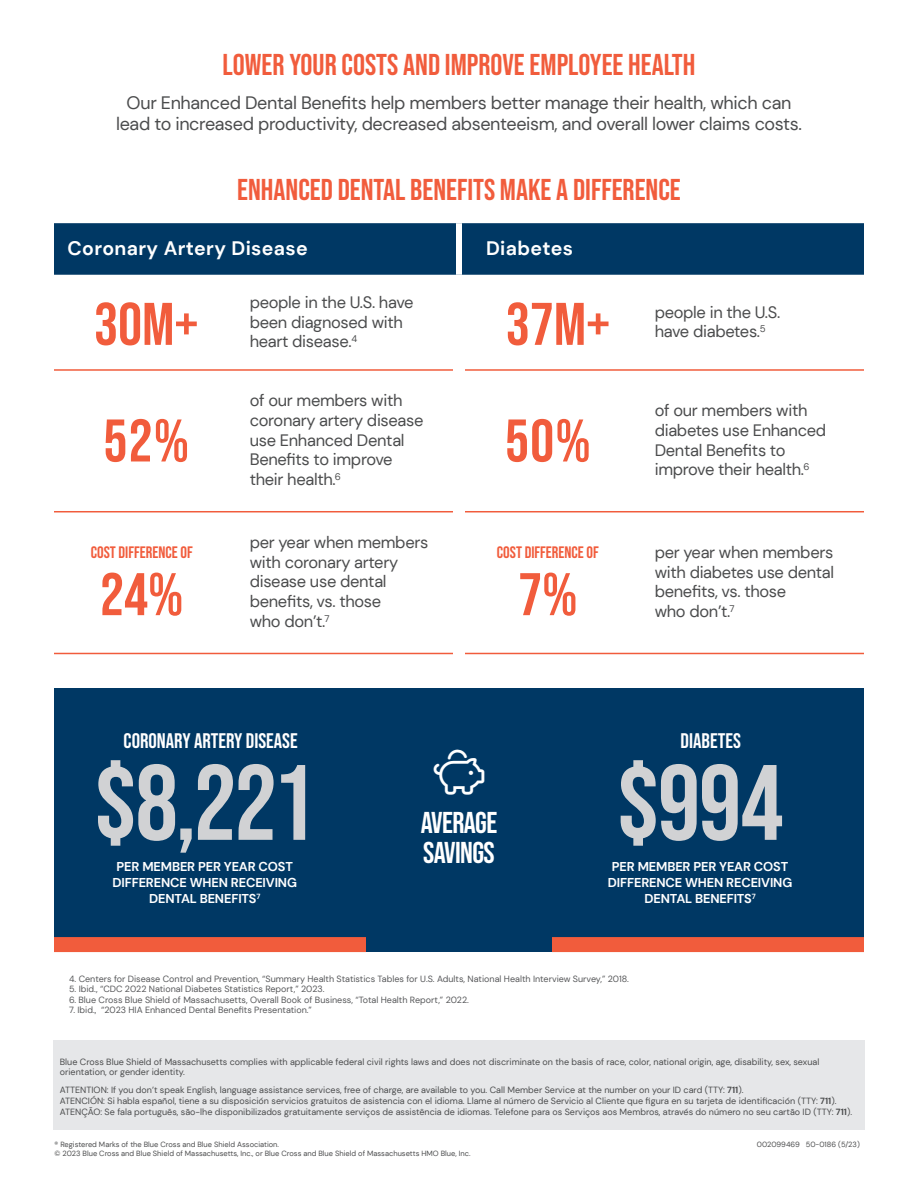
<style>
.page{position:relative;width:918px;height:1188px;background:#fff}
.page>*{position:absolute;margin:0;border:0;box-sizing:border-box;transform-origin:0 0}
.Page_Head{font:106.8px "Bebas Neue";letter-spacing:-.02em;color:#d1d2d4}
.Table_1{font:60px "Bebas Neue";color:#f15c3c}
.Section_Header{font:30px "Bebas Neue";color:#f15c3c}
.Section_Header_White{font:30px/30px "Bebas Neue";letter-spacing:-.02em;color:#fff}
.Section_Header_White-2{font:21px "Bebas Neue";color:#fff}
.Table_1-2{font:700 19.5px "DM Sans";letter-spacing:.02em;color:#fff}
.body_Copy{font:18px/21px "DM Sans";letter-spacing:-.02em;color:#4b4c4d;text-align:center}
.Table_1-3{font:16.5px/19.8px "DM Sans";letter-spacing:-.02em;color:#4b4c4d}
.Table_1-4{font:16.5px "Bebas Neue";color:#f15c3c}
.Page_Head-2{font:700 12.75px/16px "DM Sans";letter-spacing:-.01em;color:#fff;text-align:center}
.t1{font:9px/10.8px "DM Sans";color:#4b4c4d}
.Table_1-5{font:9px "DM Sans";color:#57585a}
.t2{font:7.5px "DM Sans";color:#4b4c4d}
.s1{font-weight:700}
</style>
<div class="page">
<div style="left:53px;top:1040px;width:812px;height:90px;background:#e6e7e9"></div>
<div style="left:54px;top:689px;width:810px;height:263px;background:#003864"></div>
<div style="left:54px;top:223px;width:810px;height:52px;background:#003864"></div>
<svg style="left:54px;top:512px;width:810px;height:143px"></svg>
<hr style="left:54px;top:369px;width:189px;height:2px;background:#f15c3c">
<hr style="left:243px;top:369px;width:210px;height:2px;background:#f15c3c">
<hr style="left:465px;top:369px;width:183px;height:2px;background:#f15c3c">
<hr style="left:648px;top:369px;width:216px;height:2px;background:#f15c3c">
<hr style="left:54px;top:653px;width:189px;height:1px;background:#f15c3c">
<hr style="left:648px;top:653px;width:216px;height:1px;background:#f15c3c">
<hr style="left:54px;top:511px;width:189px;height:1px;background:#f15c3c">
<hr style="left:243px;top:511px;width:210px;height:1px;background:#f15c3c">
<hr style="left:465px;top:511px;width:183px;height:1px;background:#f15c3c">
<hr style="left:648px;top:511px;width:216px;height:1px;background:#f15c3c">
<hr style="left:243px;top:653px;width:210px;height:1px;background:#f15c3c">
<hr style="left:465px;top:653px;width:183px;height:1px;background:#f15c3c">
<div style="left:456px;top:223px;width:6px;height:52px;background:#fff"></div>
<div style="left:453px;top:512px;width:12px;height:141px;background:#fff"></div>
<div style="left:453px;top:653px;width:12px;height:5px;background:#fff"></div>
<div style="left:54px;top:937px;width:312px;height:15px;background:#f15c3c"></div>
<div style="left:552px;top:937px;width:312px;height:15px;background:#f15c3c"></div>
<p class="Section_Header" style="left:223px;top:47px;width:474px">LOWER YOUR COSTS AND IMPROVE EMPLOYEE HEALTH</p>
<p class="body_Copy" style="left:116px;top:92px;width:687px">Our Enhanced Dental Benefits help members better manage their health, which can lead to increased productivity, decreased absenteeism, and overall lower claims costs.</p>
<p class="Section_Header" style="left:237px;top:172px;width:445px">ENHANCED DENTAL BENEFITS MAKE A DIFFERENCE</p>
<p class="Table_1-2" style="left:68px;top:236px;width:242px">Coronary Artery Disease</p>
<p class="Table_1-2" style="left:486px;top:236px;width:89px">Diabetes</p>
<p class="Table_1" style="left:94px;top:290px;width:106px">30M+</p>
<p class="Table_1-3" style="left:250px;top:292px;width:165px">people in the U.S. have been diagnosed with heart disease.<sup>4</sup></p>
<p class="Table_1" style="left:506px;top:290px;width:106px">37M+</p>
<p class="Table_1-3" style="left:655px;top:302px;width:127px">people in the U.S. have diabetes.<sup>5</sup></p>
<p class="Table_1" style="left:103px;top:407px;width:87px">52%</p>
<p class="Table_1-4" style="left:91px;top:543px;width:103px">COST DIFFERENCE OF</p>
<p class="Table_1" style="left:100px;top:560px;width:85px">24%</p>
<p class="Table_1-3" style="left:250px;top:390px;width:175px">of our members with coronary artery disease use Enhanced Dental<br>Benefits to improve their health.<sup>6</sup></p>
<p class="Table_1" style="left:505px;top:407px;width:87px">50%</p>
<p class="Table_1-3" style="left:250px;top:532px;width:180px">per year when members with coronary artery disease use dental benefits, vs. those<br>who don’t.<sup>7</sup></p>
<p class="Table_1-4" style="left:497px;top:543px;width:103px">COST DIFFERENCE OF</p>
<p class="Table_1" style="left:518px;top:560px;width:61px">7%</p>
<p class="Table_1-3" style="left:655px;top:400px;width:173px">of our members with diabetes use Enhanced<br>Dental Benefits to improve their health.<sup>6</sup></p>
<p class="Table_1-3" style="left:655px;top:542px;width:181px">per year when members with diabetes use dental benefits, vs. those<br>who don’t.<sup>7</sup></p>
<p class="Section_Header_White-2" style="left:124px;top:728px;width:176px">CORONARY ARTERY DISEASE</p>
<p class="Section_Header_White-2" style="left:681px;top:728px;width:62px">DIABETES</p>
<p class="Page_Head" style="left:94px;top:742px;width:223px">$8,221</p>
<p class="Page_Head-2" style="left:113px;top:858px;width:186px">PER MEMBER PER YEAR COST<br>DIFFERENCE WHEN RECEIVING<br>DENTAL BENEFITS<sup>7</sup></p>
<p class="Section_Header_White" style="left:421px;top:807px;width:78px">AVERAGE<br>SAVINGS</p>
<p class="Page_Head" style="left:617px;top:742px;width:168px">$994</p>
<p class="Page_Head-2" style="left:608px;top:858px;width:186px">PER MEMBER PER YEAR COST<br>DIFFERENCE WHEN RECEIVING<br>DENTAL BENEFITS<sup>7</sup></p>
<p class="Table_1-5" style="left:69px;top:973px;width:561px">4. Centers for Disease Control and Prevention, “Summary Health Statistics Tables for U.S. Adults, National Health Interview Survey,” 2018.</p>
<p class="Table_1-5" style="left:69px;top:983px;width:257px">5. Ibid., “CDC 2022 National Diabetes Statistics Report,” 2023.</p>
<p class="Table_1-5" style="left:69px;top:994px;width:401px">6. Blue Cross Blue Shield of Massachusetts, Overall Book of Business, “Total Health Report,” 2022.</p>
<p class="Table_1-5" style="left:69px;top:1004px;width:244px">7. Ibid., “2023 HIA Enhanced Dental Benefits Presentation.”</p>
<p class="t1" style="left:60px;top:1056px;width:761px">Blue Cross Blue Shield of Massachusetts complies with applicable federal civil rights laws and does not discriminate on the basis of race, color, national origin, age, disability, sex, sexual orientation, or gender identity.</p>
<p class="t1" style="left:60px;top:1084px;width:685px">ATTENTION: If you don’t speak English, language assistance services, free of charge, are available to you. Call Member Service at the number on your ID card (TTY: <span class="s1">711</span>).</p>
<p class="t1" style="left:60px;top:1095px;width:778px">ATENCIÓN: Si habla español, tiene a su disposición servicios gratuitos de asistencia con el idioma. Llame al número de Servicio al Cliente que figura en su tarjeta de identificación (TTY: <span class="s1">711</span>).</p>
<p class="t1" style="left:60px;top:1106px;width:794px">ATENÇÃO: Se fala português, são-lhe disponibilizados gratuitamente serviços de assistência de idiomas. Telefone para os Serviços aos Membros, através do número no seu cartão ID (TTY: <span class="s1">711</span>).</p>
<p class="t2" style="left:55px;top:1140px;width:226px">® Registered Marks of the Blue Cross and Blue Shield Association.</p>
<p class="t2" style="left:757px;top:1140px;width:104px">002099469 50-0186 (5/23)</p>
<p class="t2" style="left:55px;top:1149px;width:417px">© 2023 Blue Cross and Blue Shield of Massachusetts, Inc., or Blue Cross and Blue Shield of Massachusetts HMO Blue, Inc.</p>
</div>
